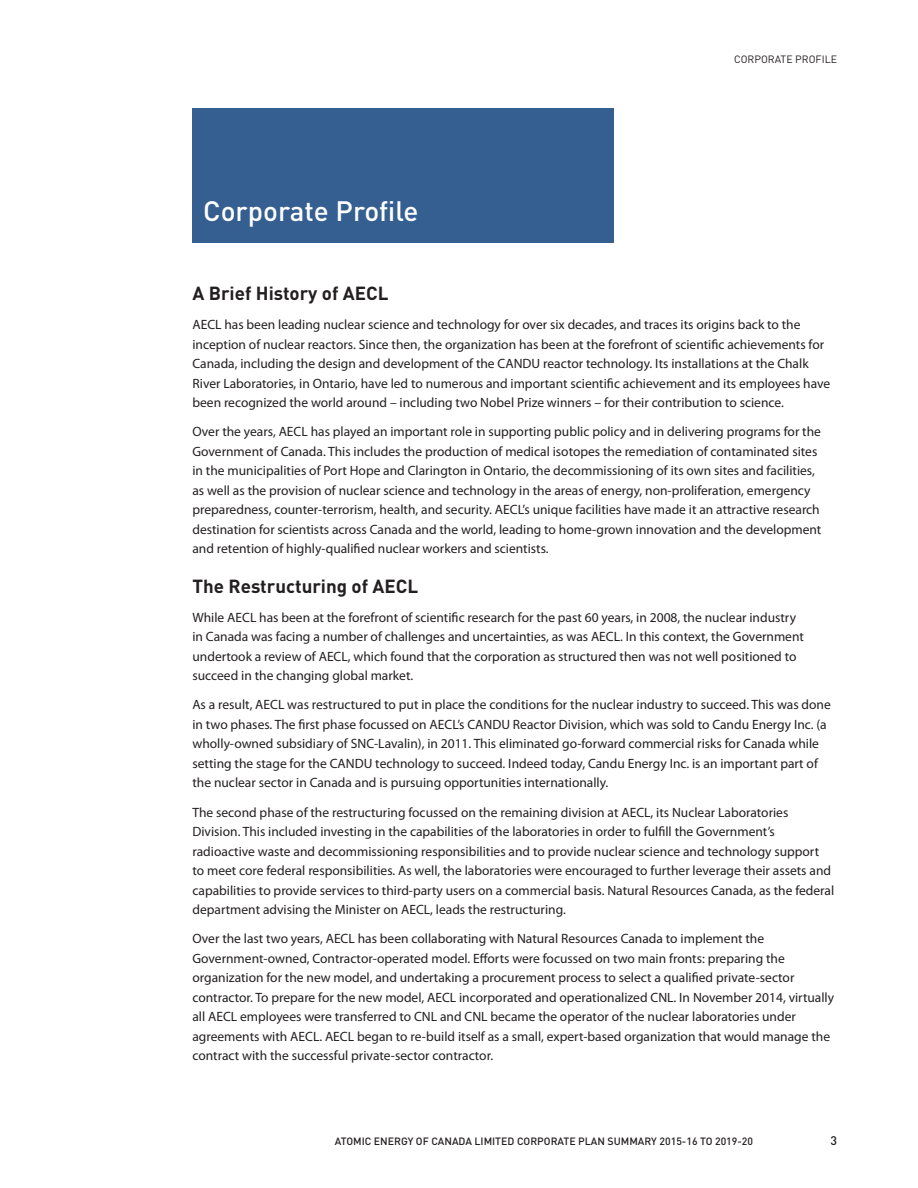
<style>
.page{position:relative;width:918px;height:1188px;background:#fff}
.page>*{position:absolute;margin:0;border:0;box-sizing:border-box;transform-origin:0 0}
.t1{font:500 27.75px "DIN";color:#fff}
.t2{font:700 18.75px "DIN";color:#231f20}
.t3{font:13.5px/19.5px "Myriad Pro";color:#231f20}
.t4{font:500 12.3px "DIN";color:#231f20}
.t5{font:500 10.5px "DIN";color:#231f20}
.t6{font:10.5px "DIN";color:#231f20}
</style>
<div class="page">
<div style="left:192px;top:108px;width:422px;height:135px;background:#365f91"></div>
<h1 class="t1" style="left:203px;top:194px;width:217px">Corporate Profile</h1>
<p class="t6" style="left:734px;top:52px;width:104px">CORPORATE PROFILE</p>
<h2 class="t2" style="left:192px;top:281px;width:198px">A Brief History of AECL</h2>
<p class="t3" style="left:192px;top:315px;width:639px">AECL has been leading nuclear science and technology for over six decades, and traces its origins back to the inception of nuclear reactors. Since then, the organization has been at the forefront of scientific achievements for Canada, including the design and development of the CANDU reactor technology. Its installations at the Chalk River Laboratories, in Ontario, have led to numerous and important scientific achievement and its employees have been recognized the world around – including two Nobel Prize winners – for their contribution to science.</p>
<p class="t3" style="left:192px;top:422px;width:630px">Over the years, AECL has played an important role in supporting public policy and in delivering programs for the Government of Canada. This includes the production of medical isotopes the remediation of contaminated sites in the municipalities of Port Hope and Clarington in Ontario, the decommissioning of its own sites and facilities, as well as the provision of nuclear science and technology in the areas of energy, non-proliferation, emergency preparedness, counter-terrorism, health, and security. AECL’s unique facilities have made it an attractive research destination for scientists across Canada and the world, leading to home-grown innovation and the development and retention of highly-qualified nuclear workers and scientists.</p>
<h2 class="t2" style="left:192px;top:573px;width:227px">The Restructuring of AECL</h2>
<p class="t3" style="left:192px;top:607px;width:613px">While AECL has been at the forefront of scientific research for the past 60 years, in 2008, the nuclear industry in Canada was facing a number of challenges and uncertainties, as was AECL. In this context, the Government undertook a review of AECL, which found that the corporation as structured then was not well positioned to succeed in the changing global market.</p>
<p class="t3" style="left:192px;top:695px;width:640px">As a result, AECL was restructured to put in place the conditions for the nuclear industry to succeed. This was done in two phases. The first phase focussed on AECL’s CANDU Reactor Division, which was sold to Candu Energy Inc. (a wholly-owned subsidiary of SNC-Lavalin), in 2011. This eliminated go-forward commercial risks for Canada while setting the stage for the CANDU technology to succeed. Indeed today, Candu Energy Inc. is an important part of the nuclear sector in Canada and is pursuing opportunities internationally.</p>
<p class="t3" style="left:192px;top:802px;width:643px">The second phase of the restructuring focussed on the remaining division at AECL, its Nuclear Laboratories Division. This included investing in the capabilities of the laboratories in order to fulfill the Government’s radioactive waste and decommissioning responsibilities and to provide nuclear science and technology support to meet core federal responsibilities. As well, the laboratories were encouraged to further leverage their assets and capabilities to provide services to third-party users on a commercial basis. Natural Resources Canada, as the federal department advising the Minister on AECL, leads the restructuring.</p>
<p class="t3" style="left:192px;top:929px;width:643px">Over the last two years, AECL has been collaborating with Natural Resources Canada to implement the Government-owned, Contractor-operated model. Efforts were focussed on two main fronts: preparing the organization for the new model, and undertaking a procurement process to select a qualified private-sector contractor. To prepare for the new model, AECL incorporated and operationalized CNL. In November 2014, virtually all AECL employees were transferred to CNL and CNL became the operator of the nuclear laboratories under agreements with AECL. AECL began to re-build itself as a small, expert-based organization that would manage the contract with the successful private-sector contractor.</p>
<p class="t5" style="left:335px;top:1135px;width:420px">ATOMIC ENERGY OF CANADA LIMITED CORPORATE PLAN SUMMARY 2015-16 TO 2019-20</p>
<p class="t4" style="left:830px;top:1133px;width:8px">3</p>
</div>
